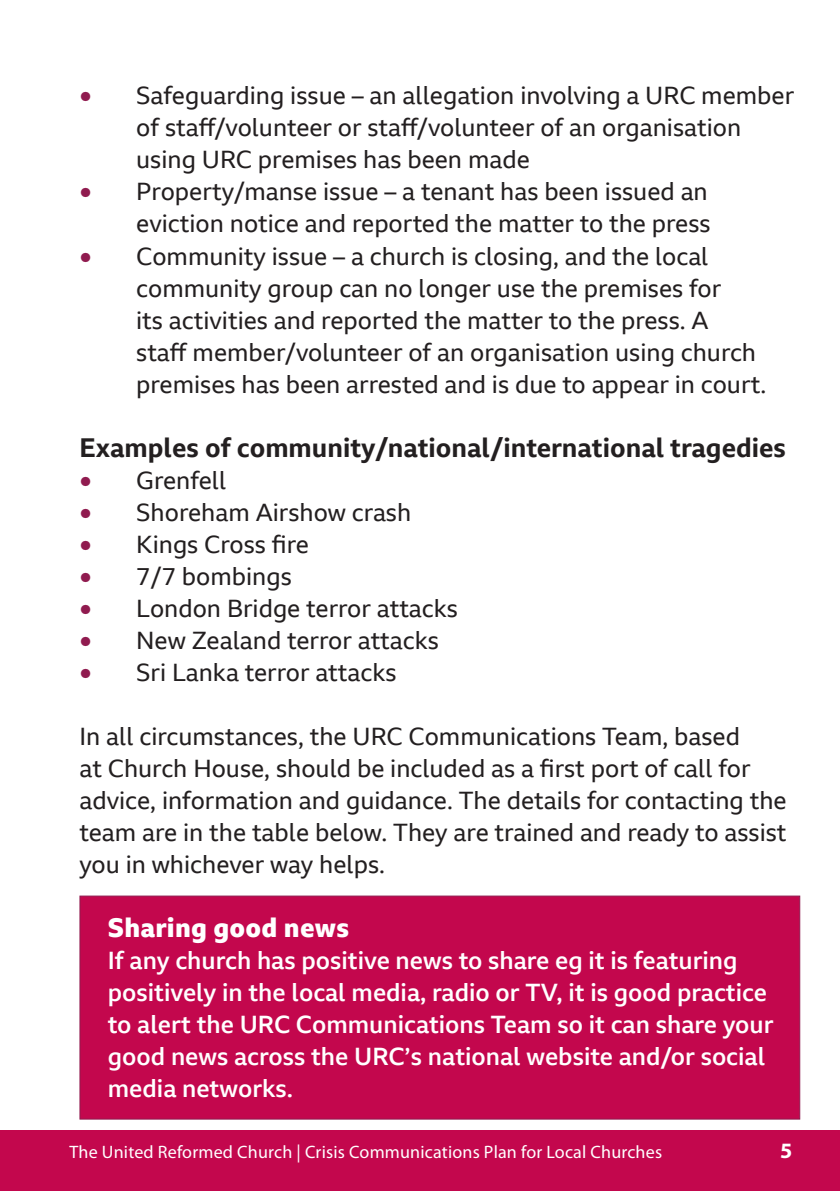
<style>
.page{position:relative;width:840px;height:1191px;background:#fff}
.page>*{position:absolute;margin:0;border:0;box-sizing:border-box;transform-origin:0 0}
.t1{font:700 26px "BBC Reith Sans";color:#231f20}
.t2{font:800 26px "BBC Reith Sans";letter-spacing:.01em;color:#fff}
.t3{font:24px/32px "BBC Reith Sans";color:#231f20}
.t4{font:500 24px/32px "BBC Reith Sans";color:#fff}
.t5{font:700 22px "Myriad Pro";color:#fff}
.t6{font:18px "Myriad Pro";letter-spacing:.01em;color:#fff}
.s1{font-family:"Myriad Pro";font-size:44px;color:#901b4f}
</style>
<div class="page">
<div style="left:1px;top:1130px;width:838px;height:61px;background:#c3074d"></div>
<hr style="left:0;top:1130px;width:1px;height:61px;background:#c3074d">
<div style="left:79px;top:895px;width:720px;height:224px;background:#c3074d;border:1px solid #901b4f"></div>
<p class="t3" style="left:136px;top:80px;width:659px;text-indent:-57px"><span class="s1">•</span> Safeguarding issue – an allegation involving a URC member of staff/volunteer or staff/volunteer of an organisation using URC premises has been made</p>
<p class="t3" style="left:79px;top:176px;width:632px;text-align:right"><span class="s1">•</span> Property/manse issue – a tenant has been issued an eviction notice and reported the matter to the press</p>
<p class="t3" style="left:136px;top:240px;width:631px;text-indent:-57px"><span class="s1">•</span> Community issue – a church is closing, and the local community group can no longer use the premises for<br>its activities and reported the matter to the press. A<br>staff member/volunteer of an organisation using church premises has been arrested and is due to appear in court.</p>
<p class="t1" style="left:79px;top:430px;width:707px">Examples of community/national/international tragedies</p>
<p class="t3" style="left:79px;top:464px;width:148px"><span class="s1">•</span> Grenfell</p>
<p class="t3" style="left:79px;top:496px;width:333px"><span class="s1">•</span> Shoreham Airshow crash</p>
<p class="t3" style="left:79px;top:528px;width:231px"><span class="s1">•</span> Kings Cross fire</p>
<p class="t3" style="left:79px;top:560px;width:214px"><span class="s1">•</span> 7/7 bombings</p>
<p class="t3" style="left:79px;top:592px;width:380px"><span class="s1">•</span> London Bridge terror attacks</p>
<p class="t3" style="left:79px;top:624px;width:361px"><span class="s1">•</span> New Zealand terror attacks</p>
<p class="t3" style="left:79px;top:656px;width:318px"><span class="s1">•</span> Sri Lanka terror attacks</p>
<p class="t3" style="left:79px;top:720px;width:708px">In all circumstances, the URC Communications Team, based<br>at Church House, should be included as a first port of call for advice, information and guidance. The details for contacting the team are in the table below. They are trained and ready to assist you in whichever way helps.</p>
<p class="t2" style="left:108px;top:910px;width:242px">Sharing good news</p>
<p class="t4" style="left:108px;top:944px;width:666px">If any church has positive news to share eg it is featuring positively in the local media, radio or TV, it is good practice to alert the URC Communications Team so it can share your good news across the URC’s national website and/or social media networks.</p>
<p class="t6" style="left:69px;top:1142px;width:593px">The United Reformed Church | Crisis Communications Plan for Local Churches</p>
<p class="t5" style="left:779px;top:1138px;width:14px">5</p>
</div>
